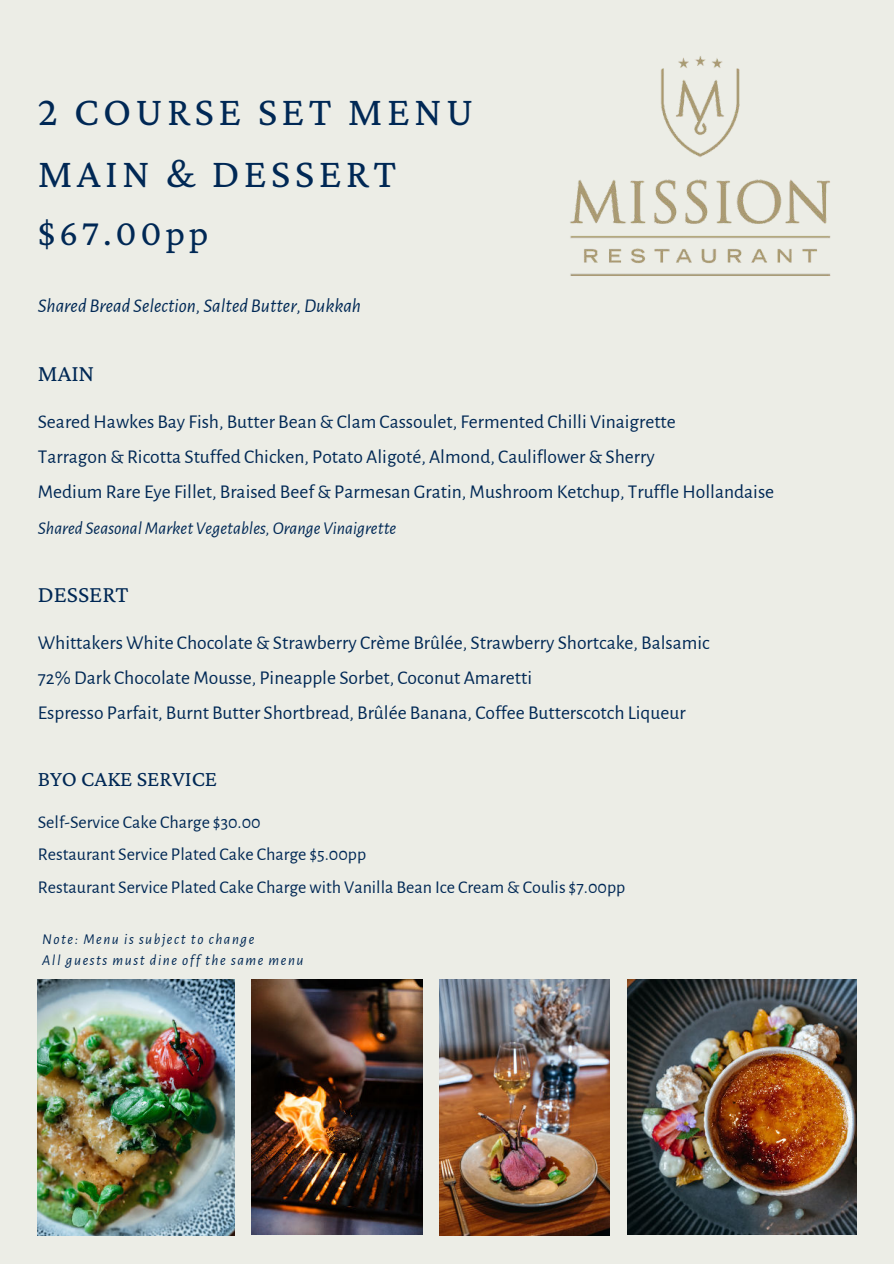
<style>
.page{position:relative;width:894px;height:1264px;background:#fff}
.page>*{position:absolute;margin:0;border:0;box-sizing:border-box;transform-origin:0 0}
.t1{font:42px/61.8px "Crimson Pro";letter-spacing:.1em;color:#002855}
.t2{font:37.5px "Crimson Pro";letter-spacing:.1em;color:#002855}
.t3{font:24px "Crimson Pro";color:#002855}
.t4{font:22.5px "Crimson Pro";color:#002855}
.t5{font:19.5px/35px "Alegreya Sans";color:#002855}
.t6{font:italic 19.5px "Alegreya Sans";color:#002855}
.t7{font:18px/32.4px "Alegreya Sans";color:#002855}
.t8{font:italic 18px "Alegreya Sans";color:#002855}
.t9{font:italic 15px/21.3px "Alegreya Sans";letter-spacing:.1em;color:#002855}
</style>
<div class="page">
<div style="left:0;top:0;width:893px;height:1263px;background:#ecede6"></div>
<img style="left:252px;top:979px;width:170px;height:255px">
<img style="left:627px;top:979px;width:229px;height:255px">
<img style="left:440px;top:979px;width:169px;height:256px">
<img style="left:38px;top:979px;width:197px;height:256px">
<img style="left:570px;top:56px;width:261px;height:220px">
<h1 class="t1" style="left:38px;top:80px;width:437px">2 COURSE SET MENU<br>MAIN &amp; DESSERT</h1>
<h2 class="t2" style="left:38px;top:208px;width:172px">$67.00pp</h2>
<p class="t6" style="left:38px;top:293px;width:325px">Shared Bread Selection, Salted Butter, Dukkah</p>
<p class="t3" style="left:38px;top:357px;width:58px">MAIN</p>
<p class="t5" style="left:38px;top:403px;width:737px">Seared Hawkes Bay Fish, Butter Bean &amp; Clam Cassoulet, Fermented Chilli Vinaigrette<br>Tarragon &amp; Ricotta Stuffed Chicken, Potato Aligoté, Almond, Cauliflower &amp; Sherry<br>Medium Rare Eye Fillet, Braised Beef &amp; Parmesan Gratin, Mushroom Ketchup, Truffle Hollandaise</p>
<p class="t8" style="left:38px;top:516px;width:360px">Shared Seasonal Market Vegetables, Orange Vinaigrette</p>
<p class="t3" style="left:38px;top:578px;width:92px">DESSERT</p>
<p class="t5" style="left:38px;top:624px;width:673px">Whittakers White Chocolate &amp; Strawberry Crème Brûlée, Strawberry Shortcake, Balsamic<br>72% Dark Chocolate Mousse, Pineapple Sorbet, Coconut Amaretti<br>Espresso Parfait, Burnt Butter Shortbread, Brûlée Banana, Coffee Butterscotch Liqueur</p>
<p class="t4" style="left:38px;top:764px;width:181px">BYO CAKE SERVICE</p>
<p class="t7" style="left:38px;top:805px;width:589px">Self-Service Cake Charge $30.00<br>Restaurant Service Plated Cake Charge $5.00pp<br>Restaurant Service Plated Cake Charge with Vanilla Bean Ice Cream &amp; Coulis $7.00pp</p>
<p class="t9" style="left:42px;top:927px;width:263px">Note: Menu is subject to change<br>All guests must dine off the same menu</p>
</div>
